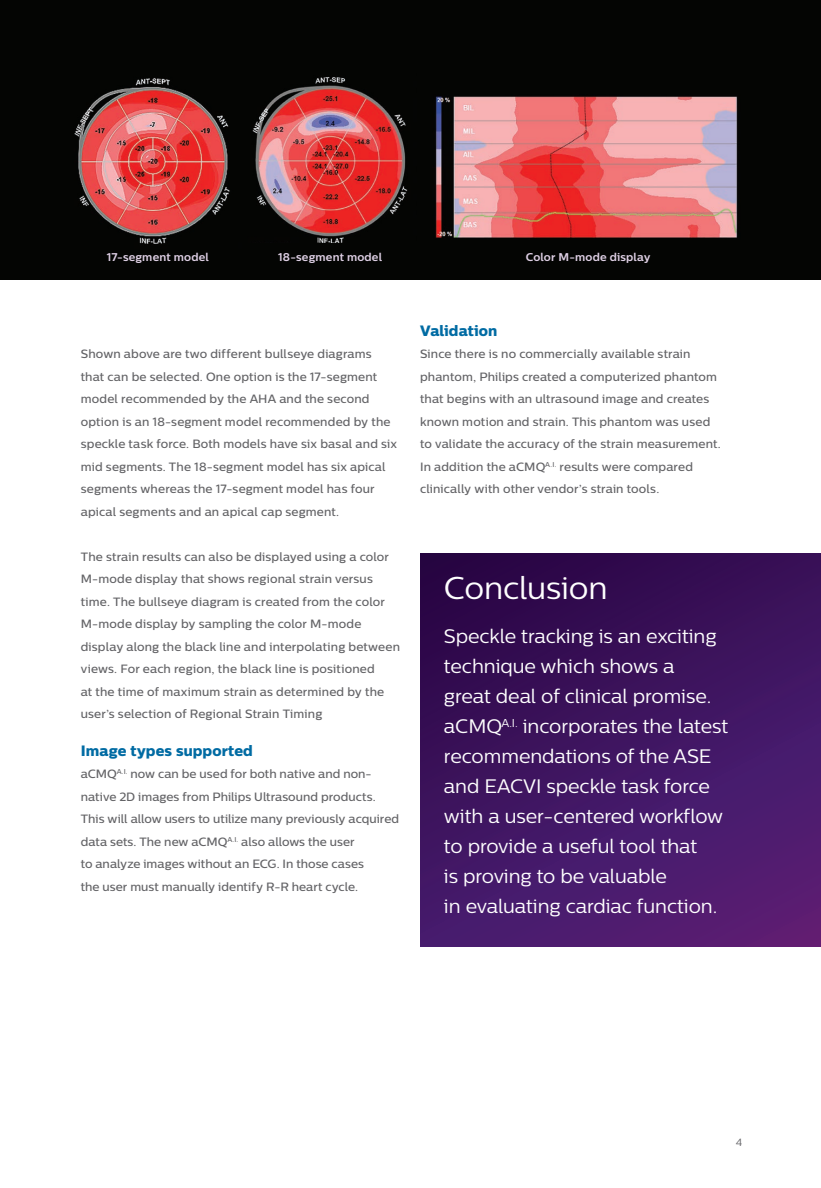
<style>
.page{position:relative;width:821px;height:1188px;background:#fff}
.page>*{position:absolute;margin:0;border:0;box-sizing:border-box;transform-origin:0 0}
._05_Main_Heading_Sma{font:31.5px "Centrale Sans";letter-spacing:-.005em;color:#fff}
._03_Introduction{font:19.5px/30px "Centrale Sans";letter-spacing:-.005em;color:#fff}
._02_Body_text_headin{font:15px "Centrale Sans X Bold";letter-spacing:.005em;color:#006ba3}
._01_SPECS_Body_Copy{font:500 12px/22.5px "Centrale Sans";letter-spacing:.01em;color:#636366}
._04_Caption_Heading{font:700 11.25px "Centrale Sans";letter-spacing:.015em;color:#dfd0e5}
.t1{font:10.5px "Centrale Sans";color:#636366}
</style>
<div class="page">
<div style="left:0;top:0;width:821px;height:280px;background:#040503"></div>
<div style="left:420px;top:553px;width:401px;height:394px;background:linear-gradient(to bottom,#2e0a4c,#511f74)"></div>
<img style="left:74px;top:78px;width:156px;height:166px">
<img style="left:252px;top:77px;width:156px;height:166px">
<img style="left:435px;top:96px;width:303px;height:142px">
<p class="_04_Caption_Heading" style="left:107px;top:250px;width:104px">17-segment model</p>
<p class="_04_Caption_Heading" style="left:278px;top:250px;width:105px">18-segment model</p>
<p class="_04_Caption_Heading" style="left:525px;top:250px;width:126px">Color M-mode display</p>
<p class="_01_SPECS_Body_Copy" style="left:81px;top:343px;width:318px">Shown above are two different bullseye diagrams that can be selected. One option is the 17-segment model recommended by the AHA and the second option is an 18-segment model recommended by the speckle task force. Both models have six basal and six mid segments. The 18-segment model has six apical segments whereas the 17-segment model has four apical segments and an apical cap segment.</p>
<p class="_01_SPECS_Body_Copy" style="left:81px;top:545px;width:321px">The strain results can also be displayed using a color M-mode display that shows regional strain versus time. The bullseye diagram is created from the color M-mode display by sampling the color M-mode display along the black line and interpolating between views. For each region, the black line is positioned<br>at the time of maximum strain as determined by the user’s selection of Regional Strain Timing</p>
<p class="_02_Body_text_headin" style="left:81px;top:741px;width:173px">Image types supported</p>
<p class="_01_SPECS_Body_Copy" style="left:81px;top:763px;width:320px">aCMQ<sup>A.I.</sup> now can be used for both native and non&shy;native 2D images from Philips Ultrasound products.<br>This will allow users to utilize many previously acquired data sets. The new aCMQ<sup>A.I.</sup> also allows the user<br>to analyze images without an ECG. In those cases<br>the user must manually identify R-R heart cycle.</p>
<p class="_02_Body_text_headin" style="left:420px;top:321px;width:79px">Validation</p>
<p class="_01_SPECS_Body_Copy" style="left:420px;top:343px;width:302px">Since there is no commercially available strain phantom, Philips created a computerized phantom that begins with an ultrasound image and creates known motion and strain. This phantom was used to validate the accuracy of the strain measurement.<br>In addition the aCMQ<sup>A.I.</sup> results were compared clinically with other vendor’s strain tools.</p>
<p class="_05_Main_Heading_Sma" style="left:444px;top:570px;width:165px">Conclusion</p>
<p class="_03_Introduction" style="left:444px;top:621px;width:286px">Speckle tracking is an exciting technique which shows a<br>great deal of clinical promise. aCMQ<sup>A.I.</sup> incorporates the latest recommendations of the ASE and EACVI speckle task force with a user-centered workflow to provide a useful tool that<br>is proving to be valuable<br>in evaluating cardiac function.</p>
<p class="t1" style="left:735px;top:1136px;width:8px">4</p>
</div>
